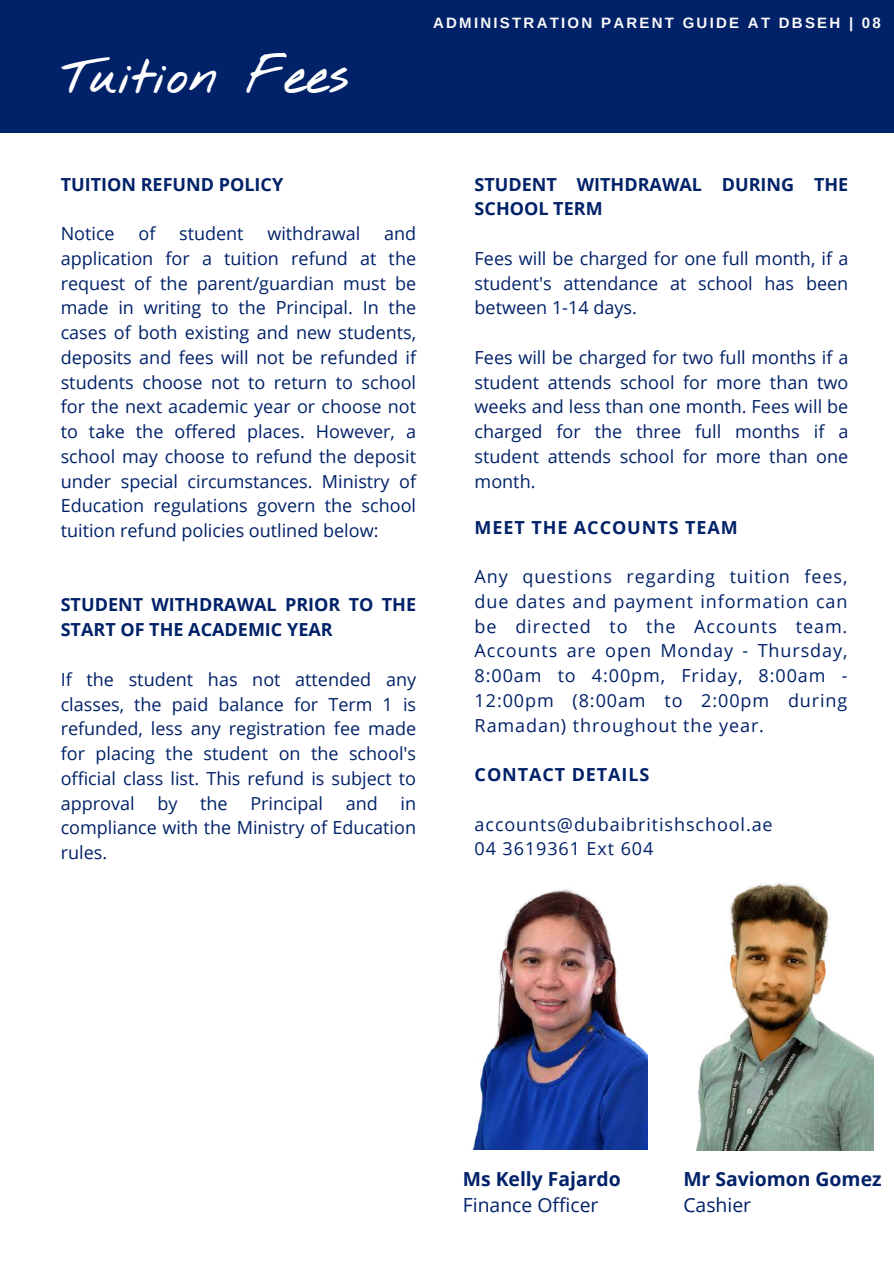
<style>
.page{position:relative;width:894px;height:1264px;background:#fff}
.page>*{position:absolute;margin:0;border:0;box-sizing:border-box;transform-origin:0 0}
.t1{font:700 42px "Nothing You Could Do";color:#fff}
.t2{font:700 19.35px "Open Sans";color:#012168}
.t3{font:19.35px "Open Sans";color:#012168}
.t4{font:18px/24.8px "Open Sans";color:#012168;text-align:justify}
.t5{font:700 18px/24.8px "Open Sans";color:#012168}
.t6{font:18px/24.8px "Open Sans";letter-spacing:.05em;color:#012168}
.t7{font:700 18px "Open Sans";letter-spacing:.05em;color:#012168}
.t8{font:700 15px "Arimo";letter-spacing:.15em;color:#fafafa}
</style>
<div class="page">
<div style="left:0;top:0;width:893px;height:133px;background:#012168"></div>
<img style="left:473px;top:889px;width:174px;height:260px">
<img style="left:696px;top:883px;width:176px;height:267px">
<h1 class="t1" style="left:61px;top:40px;width:290px">Tuition Fees</h1>
<p class="t8" style="left:433px;top:15px;width:449px">ADMINISTRATION PARENT GUIDE AT DBSEH | 08</p>
<p class="t5" style="left:61px;top:171px;width:224px">TUITION REFUND POLICY</p>
<p class="t4" style="left:61px;top:221px;width:55px">Notice</p>
<p class="t4" style="left:138px;top:221px;width:18px">of</p>
<p class="t4" style="left:179px;top:221px;width:66px">student</p>
<p class="t4" style="left:267px;top:221px;width:94px">withdrawal</p>
<p class="t4" style="left:61px;top:221px;width:357px;text-indent:323px">and application for a tuition refund at the request of the parent/guardian must be made in writing to the Principal. In the cases of both existing and new students, deposits and fees will not be refunded if students choose not to return to school for the next academic year or choose not to take the offered places. However, a school may choose to refund the deposit under special circumstances. Ministry of Education regulations govern the school tuition refund policies outlined below:</p>
<p class="t5" style="left:61px;top:592px;width:357px">STUDENT WITHDRAWAL PRIOR TO THE<br>START OF THE ACADEMIC YEAR</p>
<p class="t4" style="left:61px;top:666px;width:357px">If the student has not attended any classes, the paid balance for Term 1 is refunded, less any registration fee made for placing the student on the school's official class list. This refund is subject to approval</p>
<p class="t4" style="left:157px;top:790px;width:22px">by</p>
<p class="t4" style="left:200px;top:790px;width:29px">the</p>
<p class="t4" style="left:250px;top:790px;width:74px">Principal</p>
<p class="t4" style="left:345px;top:790px;width:34px">and</p>
<p class="t4" style="left:61px;top:790px;width:357px;text-indent:340px">in compliance with the Ministry of Education rules.</p>
<p class="t5" style="left:474px;top:171px;width:375px">STUDENT WITHDRAWAL DURING THE<br>SCHOOL TERM</p>
<p class="t4" style="left:474px;top:245px;width:375px">Fees will be charged for one full month, if a student's attendance at school has been between 1-14 days.</p>
<p class="t4" style="left:474px;top:344px;width:375px">Fees will be charged for two full months if a student attends school for more than two weeks and less than one month. Fees will be charged for the three full months if a student attends school for more than one month.</p>
<p class="t7" style="left:474px;top:514px;width:264px">MEET THE ACCOUNTS TEAM</p>
<p class="t4" style="left:474px;top:563px;width:374px">Any questions regarding tuition fees, due dates and payment information can be directed to the Accounts team.<br>Accounts are open Monday - Thursday, 8:00am to 4:00pm, Friday, 8:00am - 12:00pm (8:00am to 2:00pm during Ramadan) throughout the year.</p>
<p class="t7" style="left:474px;top:762px;width:176px">CONTACT DETAILS</p>
<p class="t6" style="left:474px;top:811px;width:299px">accounts@dubaibritishschool.ae<br>04 3619361 Ext 604</p>
<p class="t2" style="left:462px;top:1164px;width:159px">Ms Kelly Fajardo</p>
<p class="t3" style="left:462px;top:1191px;width:137px">Finance Officer</p>
<p class="t2" style="left:683px;top:1164px;width:200px">Mr Saviomon Gomez</p>
<p class="t3" style="left:683px;top:1191px;width:69px">Cashier</p>
</div>
